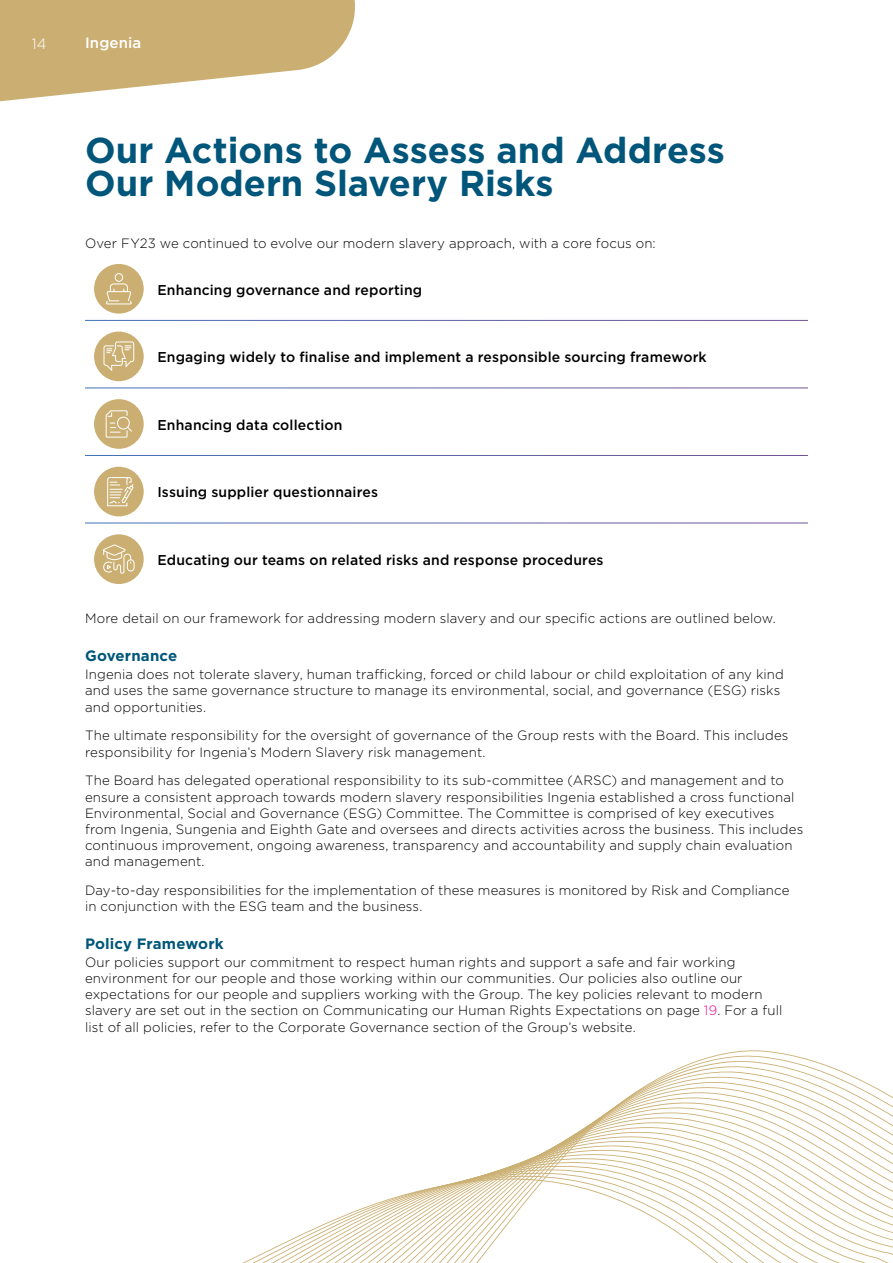
<style>
.page{position:relative;width:893px;height:1263px;background:#fff}
.page>*{position:absolute;margin:0;border:0;box-sizing:border-box;transform-origin:0 0}
.t1{font:700 36px/33px "Gotham";color:#00567a}
.t2{font:700 15px "Gotham";letter-spacing:.01em;color:#00567a}
.t3{font:500 15px "Gotham";letter-spacing:.01em;color:#fff}
.t4{font:300 15px "Gotham";color:#fff}
.t5{font:500 14.25px "Gotham";letter-spacing:.01em;color:#000}
.t6{font:300 13.5px/16px "Gotham";letter-spacing:.01em;color:#000}
.s1{color:#ec008c}
</style>
<div class="page">
<svg style="left:243px;top:1050px;width:650px;height:213px"></svg>
<div style="left:94px;top:264px;width:50px;height:50px;background:#cbaf72;border-radius:50%"></div>
<svg style="left:106px;top:273px;width:26px;height:32px"></svg>
<div style="left:94px;top:399px;width:50px;height:50px;background:#cbaf72;border-radius:50%"></div>
<div style="left:94px;top:467px;width:50px;height:49px;background:#cbaf72;border-radius:50%"></div>
<div style="left:94px;top:534px;width:50px;height:50px;background:#cbaf72;border-radius:50%"></div>
<div style="left:127px;top:559px;width:7px;height:12px;border:1px solid #fff;border-radius:3px"></div>
<svg style="left:103px;top:544px;width:28px;height:30px"></svg>
<div style="left:94px;top:332px;width:50px;height:49px;background:#cbaf72;border-radius:50%"></div>
<svg style="left:103px;top:341px;width:31px;height:30px"></svg>
<svg style="left:107px;top:477px;width:27px;height:30px"></svg>
<svg style="left:105px;top:410px;width:27px;height:28px"></svg>
<svg style="left:0;top:0;width:355px;height:102px"></svg>
<p class="t4" style="left:32px;top:34px;width:16px">14</p>
<p class="t3" style="left:85px;top:33px;width:58px">Ingenia</p>
<h1 class="t1" style="left:85px;top:134px;width:641px">Our Actions to Assess and Address<br>Our Modern Slavery Risks</h1>
<p class="t6" style="left:85px;top:235px;width:572px">Over FY23 we continued to evolve our modern slavery approach, with a core focus on:</p>
<p class="t5" style="left:157px;top:280px;width:266px">Enhancing governance and reporting</p>
<p class="t5" style="left:157px;top:348px;width:551px">Engaging widely to finalise and implement a responsible sourcing framework</p>
<p class="t5" style="left:157px;top:415px;width:187px">Enhancing data collection</p>
<p class="t5" style="left:157px;top:483px;width:222px">Issuing supplier questionnaires</p>
<p class="t5" style="left:157px;top:550px;width:448px">Educating our teams on related risks and response procedures</p>
<p class="t6" style="left:85px;top:610px;width:692px">More detail on our framework for addressing modern slavery and our specific actions are outlined below.</p>
<p class="t2" style="left:85px;top:646px;width:94px">Governance</p>
<p class="t6" style="left:85px;top:666px;width:700px">Ingenia does not tolerate slavery, human trafficking, forced or child labour or child exploitation of any kind and uses the same governance structure to manage its environmental, social, and governance (ESG) risks and opportunities.</p>
<p class="t6" style="left:85px;top:727px;width:705px">The ultimate responsibility for the oversight of governance of the Group rests with the Board. This includes responsibility for Ingenia’s Modern Slavery risk management.</p>
<p class="t6" style="left:85px;top:772px;width:720px">The Board has delegated operational responsibility to its sub-committee (ARSC) and management and to ensure a consistent approach towards modern slavery responsibilities Ingenia established a cross functional Environmental, Social and Governance (ESG) Committee. The Committee is comprised of key executives from Ingenia, Sungenia and Eighth Gate and oversees and directs activities across the business. This includes continuous improvement, ongoing awareness, transparency and accountability and supply chain evaluation and management.</p>
<p class="t6" style="left:85px;top:882px;width:706px">Day-to-day responsibilities for the implementation of these measures is monitored by Risk and Compliance in conjunction with the ESG team and the business.</p>
<p class="t2" style="left:85px;top:934px;width:140px">Policy Framework</p>
<p class="t6" style="left:85px;top:954px;width:699px">Our policies support our commitment to respect human rights and support a safe and fair working environment for our people and those working within our communities. Our policies also outline our expectations for our people and suppliers working with the Group. The key policies relevant to modern slavery are set out in the section on Communicating our Human Rights Expectations on page <span class="s1">19</span>. For a full list of all policies, refer to the Corporate Governance section of the Group’s website.</p>
</div>
